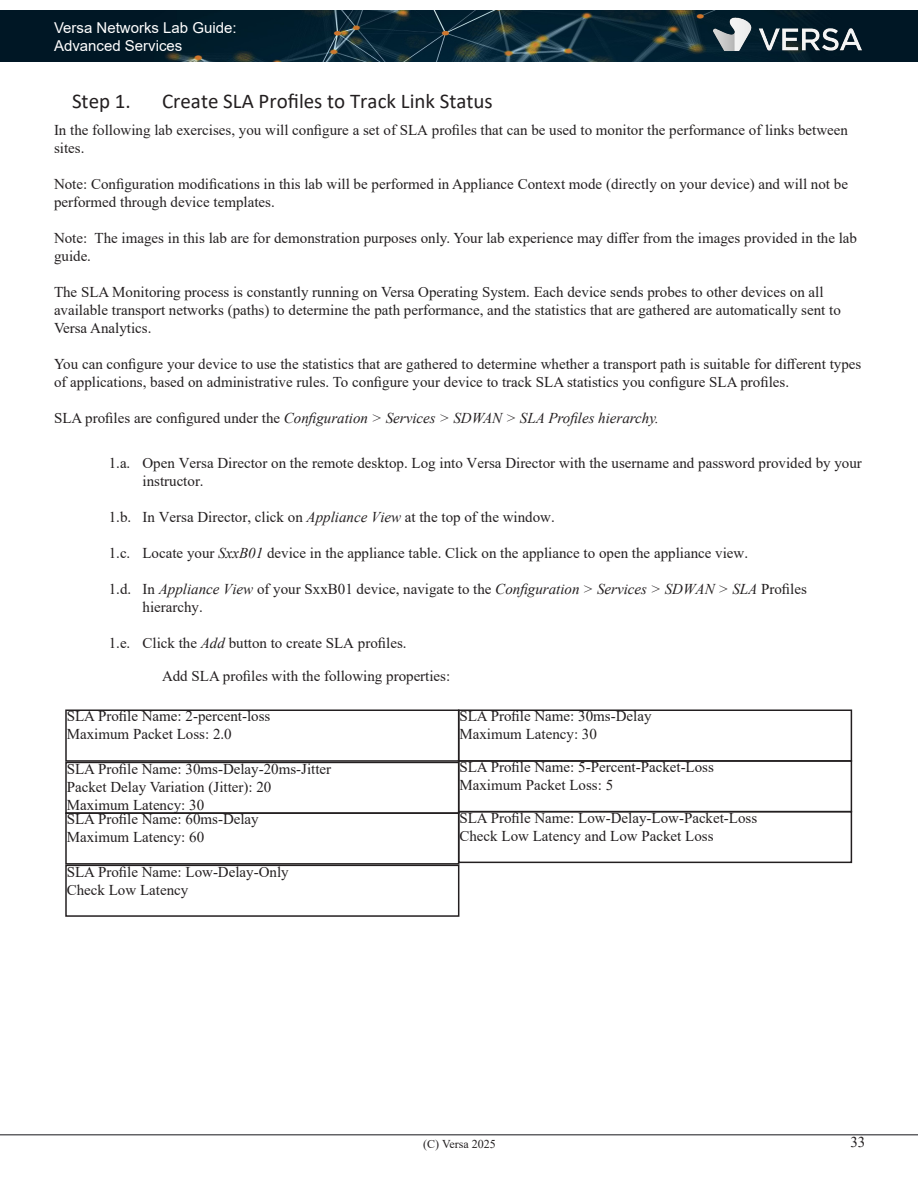
<style>
.page{position:relative;width:918px;height:1188px;background:#fff}
.page>*{position:absolute;margin:0;border:0;box-sizing:border-box;transform-origin:0 0}
.t1{font:21px "Calibri";color:#231f20}
.Indented_Paragraph_Level_2{font:15px/18px "Times New Roman";color:#231f20}
.t2{font:italic 15px "Times New Roman";color:#231f20}
.t3{font:15px/18px "Arial";color:#fff}
.t4{font:12px "Times New Roman";color:#231f20}
.s1{font-style:normal}
.s2{font-style:italic}
</style>
<div class="page">
<img style="left:0;top:11px;width:918px;height:51px">
<hr style="left:0;top:1134px;width:918px;height:2px;background:#636366">
<img style="left:712px;top:10px;width:151px;height:41px">
<div style="left:65px;top:710px;width:394px;height:52px;border:2px solid #231f20"></div>
<div style="left:65px;top:762px;width:394px;height:52px;border:2px solid #231f20"></div>
<div style="left:65px;top:812px;width:394px;height:53px;border:2px solid #231f20"></div>
<div style="left:65px;top:865px;width:394px;height:52px;border:2px solid #231f20"></div>
<div style="left:458px;top:710px;width:394px;height:52px;border:2px solid #231f20"></div>
<div style="left:458px;top:760px;width:394px;height:52px;border:2px solid #231f20"></div>
<div style="left:458px;top:811px;width:394px;height:52px;border:2px solid #231f20"></div>
<p class="t3" style="left:54px;top:19px;width:184px">Versa Networks Lab Guide:<br>Advanced Services</p>
<p class="t1" style="left:72px;top:86px;width:60px">Step 1.</p>
<p class="t1" style="left:162px;top:86px;width:332px">Create SLA Profiles to Track Link Status</p>
<p class="Indented_Paragraph_Level_2" style="left:54px;top:120px;width:796px">In the following lab exercises, you will configure a set of SLA profiles that can be used to monitor the performance of links between sites.</p>
<p class="Indented_Paragraph_Level_2" style="left:54px;top:174px;width:796px">Note: Configuration modifications in this lab will be performed in Appliance Context mode (directly on your device) and will not be performed through device templates.</p>
<p class="Indented_Paragraph_Level_2" style="left:54px;top:228px;width:805px">Note: The images in this lab are for demonstration purposes only. Your lab experience may differ from the images provided in the lab guide.</p>
<p class="Indented_Paragraph_Level_2" style="left:54px;top:282px;width:788px">The SLA Monitoring process is constantly running on Versa Operating System. Each device sends probes to other devices on all available transport networks (paths) to determine the path performance, and the statistics that are gathered are automatically sent to<br>Versa Analytics.</p>
<p class="Indented_Paragraph_Level_2" style="left:54px;top:354px;width:809px">You can configure your device to use the statistics that are gathered to determine whether a transport path is suitable for different types of applications, based on administrative rules. To configure your device to track SLA statistics you configure SLA profiles.</p>
<p class="t2" style="left:54px;top:407px;width:606px"><span class="s1">SLA profiles are configured under the</span> Configuration &gt; Services &gt; SDWAN &gt; SLA Profiles hierarchy.</p>
<p class="Indented_Paragraph_Level_2" style="left:142px;top:453px;width:721px;text-indent:-34px">1.a. Open Versa Director on the remote desktop. Log into Versa Director with the username and password provided by your instructor.</p>
<p class="Indented_Paragraph_Level_2" style="left:109px;top:507px;width:448px">1.b. In Versa Director, click on <span class="s2">Appliance View</span> at the top of the window.</p>
<p class="Indented_Paragraph_Level_2" style="left:109px;top:543px;width:641px">1.c. Locate your <span class="s2">SxxB01</span> device in the appliance table. Click on the appliance to open the appliance view.</p>
<p class="Indented_Paragraph_Level_2" style="left:142px;top:579px;width:666px;text-indent:-34px">1.d. In <span class="s2">Appliance View</span> of your SxxB01 device, navigate to the <span class="s2">Configuration &gt; Services &gt; SDWAN &gt; SLA</span> Profiles hierarchy.</p>
<p class="Indented_Paragraph_Level_2" style="left:109px;top:633px;width:299px">1.e. Click the <span class="s2">Add</span> button to create SLA profiles.</p>
<p class="Indented_Paragraph_Level_2" style="left:162px;top:666px;width:290px">Add SLA profiles with the following properties:</p>
<p class="Indented_Paragraph_Level_2" style="left:67px;top:707px;width:205px">SLA Profile Name: 2-percent-loss<br>Maximum Packet Loss: 2.0</p>
<p class="Indented_Paragraph_Level_2" style="left:67px;top:759px;width:266px">SLA Profile Name: 30ms-Delay-20ms-Jitter<br>Packet Delay Variation (Jitter): 20<br>Maximum Latency: 30</p>
<p class="Indented_Paragraph_Level_2" style="left:67px;top:810px;width:194px">SLA Profile Name: 60ms-Delay<br>Maximum Latency: 60</p>
<p class="Indented_Paragraph_Level_2" style="left:67px;top:862px;width:224px">SLA Profile Name: Low-Delay-Only<br>Check Low Latency</p>
<p class="Indented_Paragraph_Level_2" style="left:459px;top:707px;width:194px">SLA Profile Name: 30ms-Delay<br>Maximum Latency: 30</p>
<p class="Indented_Paragraph_Level_2" style="left:459px;top:758px;width:256px">SLA Profile Name: 5-Percent-Packet-Loss<br>Maximum Packet Loss: 5</p>
<p class="Indented_Paragraph_Level_2" style="left:459px;top:808px;width:299px">SLA Profile Name: Low-Delay-Low-Packet-Loss<br>Check Low Latency and Low Packet Loss</p>
<p class="t4" style="left:423px;top:1136px;width:74px">(C) Versa 2025</p>
<p class="Indented_Paragraph_Level_2" style="left:850px;top:1133px;width:16px">33</p>
</div>
